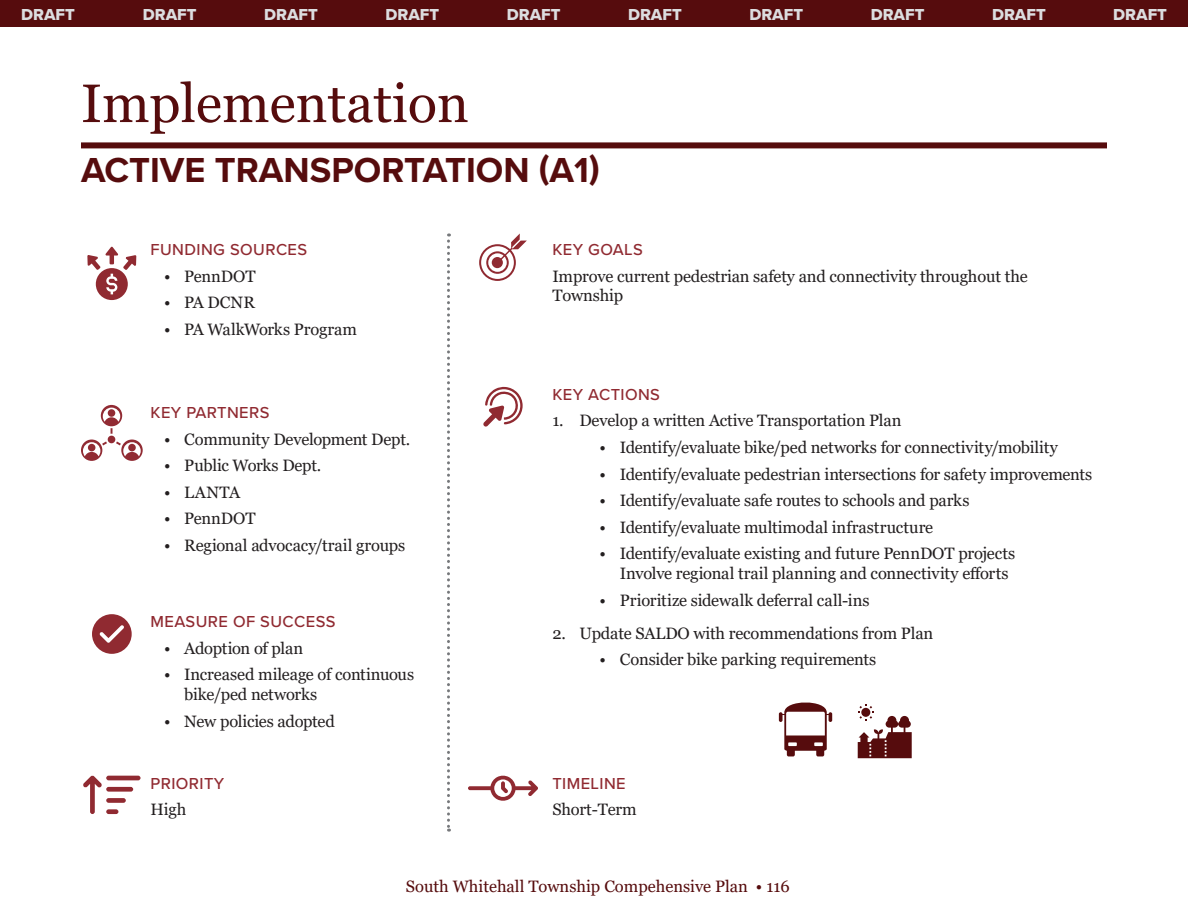
<style>
.page{position:relative;width:1188px;height:918px;background:#fff}
.page>*{position:absolute;margin:0;border:0;box-sizing:border-box;transform-origin:0 0}
.t1{font:54px "Georgia";color:#560c0d}
.t2{font:700 36px "Proxima Nova";color:#560c0d}
.Body_Text{font:16.5px/19.8px "Georgia";letter-spacing:-.01em;color:#231f20}
.t3{font:500 16.5px "Proxima Nova";letter-spacing:.025em;color:#902a31}
.t4{font:16.5px "Proxima Nova Extrabld";color:#dcdddf}
.t5{font:16.5px "Georgia";color:#560c0d}
</style>
<div class="page">
<div style="left:81px;top:142px;width:1026px;height:6px;background:#560c0d"></div>
<svg style="left:447px;top:233px;width:3px;height:599px"></svg>
<svg style="left:479px;top:233px;width:48px;height:48px"></svg>
<div style="left:492px;top:257px;width:11px;height:11px;background:#902a31;border-radius:50%"></div>
<svg style="left:483px;top:387px;width:40px;height:40px"></svg>
<svg style="left:92px;top:614px;width:40px;height:40px"></svg>
<svg style="left:87px;top:247px;width:49px;height:53px"></svg>
<div style="left:81px;top:440px;width:21px;height:21px;background:#912b33;border-radius:50%"></div>
<div style="left:108px;top:436px;width:7px;height:7px;background:#912b33;border-radius:50%"></div>
<svg style="left:111px;top:428px;width:2px;height:6px"></svg>
<svg style="left:101px;top:405px;width:21px;height:21px"></svg>
<svg style="left:103px;top:408px;width:17px;height:14px"></svg>
<div style="left:108px;top:409px;width:7px;height:8px;background:#912b33;border-radius:50%"></div>
<svg style="left:121px;top:440px;width:22px;height:21px"></svg>
<svg style="left:83px;top:441px;width:58px;height:15px"></svg>
<div style="left:128px;top:444px;width:8px;height:7px;background:#912b33;border-radius:50%"></div>
<svg style="left:468px;top:775px;width:70px;height:26px"></svg>
<hr style="left:106px;top:776px;width:35px;height:4px;background:#902a31;border-radius:2px">
<div style="left:106px;top:787px;width:27px;height:5px;background:#902a31;border-radius:2px"></div>
<div style="left:106px;top:798px;width:20px;height:5px;background:#902a31;border-radius:2px"></div>
<div style="left:106px;top:809px;width:12px;height:5px;background:#902a31;border-radius:2px"></div>
<svg style="left:83px;top:775px;width:19px;height:39px"></svg>
<svg style="left:779px;top:702px;width:53px;height:54px"></svg>
<svg style="left:858px;top:704px;width:54px;height:54px"></svg>
<div style="left:0;top:0;width:1188px;height:27px;background:#560c0d"></div>
<p class="t4" style="left:21px;top:2px;width:55px">DRAFT</p>
<p class="t4" style="left:143px;top:2px;width:55px">DRAFT</p>
<p class="t4" style="left:264px;top:2px;width:55px">DRAFT</p>
<p class="t4" style="left:385px;top:2px;width:55px">DRAFT</p>
<p class="t4" style="left:507px;top:2px;width:55px">DRAFT</p>
<p class="t4" style="left:628px;top:2px;width:55px">DRAFT</p>
<p class="t4" style="left:749px;top:2px;width:55px">DRAFT</p>
<p class="t4" style="left:871px;top:2px;width:55px">DRAFT</p>
<p class="t4" style="left:992px;top:2px;width:55px">DRAFT</p>
<p class="t4" style="left:1113px;top:2px;width:55px">DRAFT</p>
<h1 class="t1" style="left:81px;top:71px;width:389px">Implementation</h1>
<h1 class="t2" style="left:81px;top:143px;width:520px">ACTIVE TRANSPORTATION (A1)</h1>
<h4 class="t3" style="left:151px;top:237px;width:158px">FUNDING SOURCES</h4>
<p class="Body_Text" style="left:164px;top:266px;width:93px">• PennDOT</p>
<p class="Body_Text" style="left:164px;top:293px;width:92px">• PA DCNR</p>
<p class="Body_Text" style="left:164px;top:319px;width:195px">• PA WalkWorks Program</p>
<h4 class="t3" style="left:151px;top:400px;width:120px">KEY PARTNERS</h4>
<p class="Body_Text" style="left:164px;top:429px;width:248px">• Community Development Dept.</p>
<p class="Body_Text" style="left:164px;top:456px;width:159px">• Public Works Dept.</p>
<p class="Body_Text" style="left:164px;top:482px;width:78px">• LANTA</p>
<p class="Body_Text" style="left:164px;top:509px;width:93px">• PennDOT</p>
<p class="Body_Text" style="left:164px;top:535px;width:243px">• Regional advocacy/trail groups</p>
<h4 class="t3" style="left:151px;top:609px;width:187px">MEASURE OF SUCCESS</h4>
<p class="Body_Text" style="left:164px;top:639px;width:141px">• Adoption of plan</p>
<p class="Body_Text" style="left:184px;top:665px;width:231px;text-indent:-20px">• Increased mileage of continuous bike/ped networks</p>
<p class="Body_Text" style="left:164px;top:711px;width:172px">• New policies adopted</p>
<h4 class="t3" style="left:151px;top:771px;width:75px">PRIORITY</h4>
<p class="Body_Text" style="left:151px;top:800px;width:37px">High</p>
<h4 class="t3" style="left:552px;top:237px;width:92px">KEY GOALS</h4>
<p class="Body_Text" style="left:552px;top:266px;width:477px">Improve current pedestrian safety and connectivity throughout the<br>Township</p>
<h4 class="t3" style="left:552px;top:382px;width:109px">KEY ACTIONS</h4>
<p class="Body_Text" style="left:552px;top:411px;width:351px">1. Develop a written Active Transportation Plan</p>
<p class="Body_Text" style="left:600px;top:438px;width:460px">• Identify/evaluate bike/ped networks for connectivity/mobility</p>
<p class="Body_Text" style="left:600px;top:464px;width:494px">• Identify/evaluate pedestrian intersections for safety improvements</p>
<p class="Body_Text" style="left:600px;top:491px;width:371px">• Identify/evaluate safe routes to schools and parks</p>
<p class="Body_Text" style="left:600px;top:517px;width:335px">• Identify/evaluate multimodal infrastructure</p>
<p class="Body_Text" style="left:620px;top:544px;width:397px;text-indent:-20px">• Identify/evaluate existing and future PennDOT projects<br>Involve regional trail planning and connectivity efforts</p>
<p class="Body_Text" style="left:600px;top:590px;width:271px">• Prioritize sidewalk deferral call-ins</p>
<p class="Body_Text" style="left:552px;top:624px;width:382px">2. Update SALDO with recommendations from Plan</p>
<p class="Body_Text" style="left:600px;top:650px;width:278px">• Consider bike parking requirements</p>
<h4 class="t3" style="left:552px;top:771px;width:75px">TIMELINE</h4>
<p class="Body_Text" style="left:552px;top:800px;width:86px">Short-Term</p>
<p class="t5" style="left:406px;top:876px;width:386px">South Whitehall Township Compehensive Plan • 116</p>
</div>
